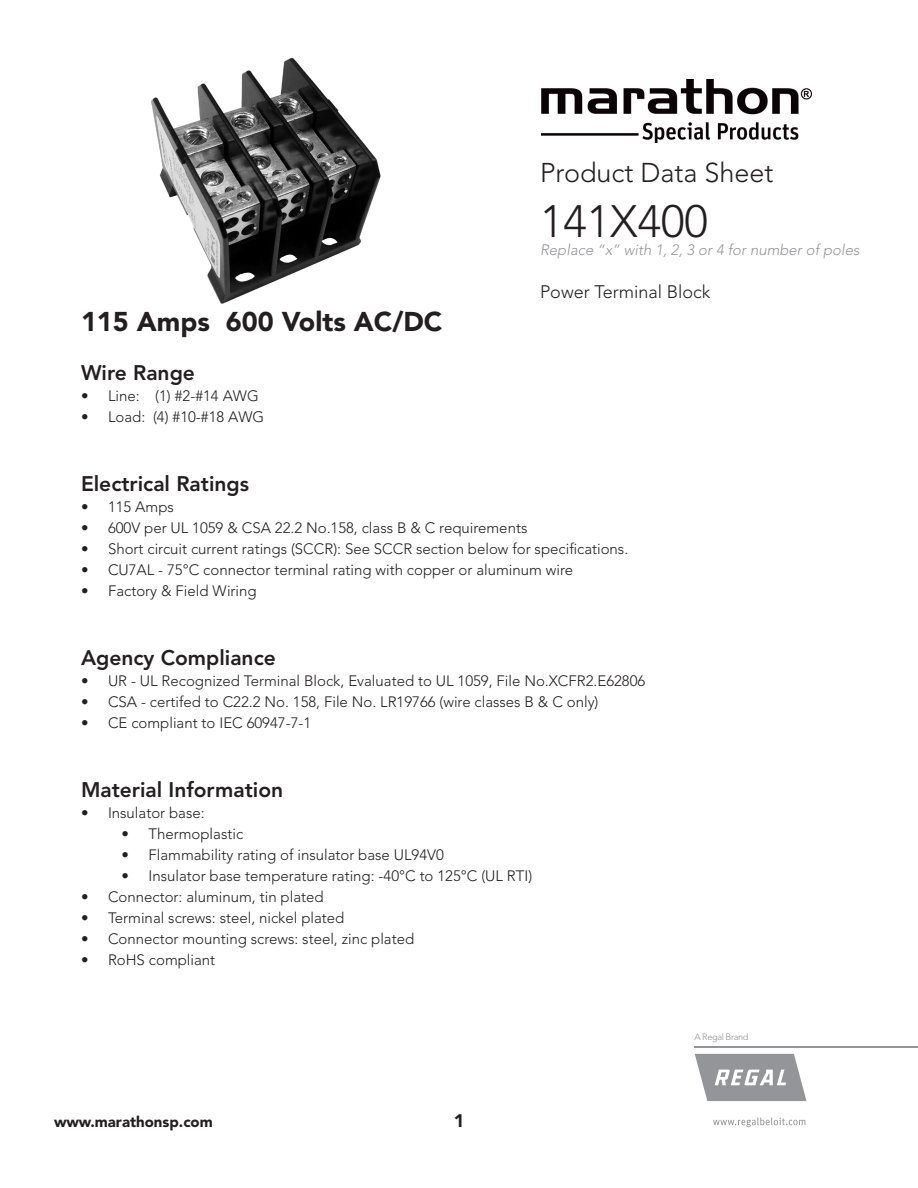
<style>
.page{position:relative;width:918px;height:1188px;background:#fff}
.page>*{position:absolute;margin:0;border:0;box-sizing:border-box;transform-origin:0 0}
.t1{font:300 45px "Avenir LT Std";color:#231f20}
.t2{font:900 27px "Avenir LT Std";color:#231f20}
.t3{font:300 27px "Avenir LT Std";color:#231f20}
.t4{font:800 21px "Avenir LT Std";color:#231f20}
.t5{font:300 18px "Avenir LT Std";color:#231f20}
.t6{font:900 18px "Avenir LT Std";color:#231f20}
.t7{font:300 15px "Avenir LT Std";color:#231f20}
.t8{font:italic 300 15px "Avenir LT Std";color:#949599}
.t9{font:900 15px "Avenir LT Std";color:#231f20}
.t10{font:300 9.15px "Avenir LT Std";letter-spacing:-.04em;color:#939598}
</style>
<div class="page">
<hr style="left:695px;top:1046px;width:223px;height:1px;background:#939598">
<svg style="left:695px;top:1054px;width:111px;height:47px"></svg>
<svg style="left:713px;top:1118px;width:92px;height:9px"></svg>
<img style="left:541px;top:79px;width:271px;height:64px">
<img style="left:151px;top:58px;width:230px;height:246px">
<h2 class="t3" style="left:540px;top:157px;width:235px">Product Data Sheet</h2>
<p class="t2" style="left:81px;top:305px;width:363px">115 Amps 600 Volts AC/DC</p>
<p class="t4" style="left:81px;top:361px;width:115px">Wire Range</p>
<p class="t7" style="left:81px;top:387px;width:179px">• Line: (1) #2-#14 AWG</p>
<p class="t7" style="left:81px;top:408px;width:185px">• Load: (4) #10-#18 AWG</p>
<p class="t1" style="left:540px;top:195px;width:169px">141X400</p>
<p class="t8" style="left:540px;top:241px;width:321px">Replace “x” with 1, 2, 3 or 4 for number of poles</p>
<p class="t5" style="left:540px;top:281px;width:172px">Power Terminal Block</p>
<p class="t4" style="left:81px;top:472px;width:170px">Electrical Ratings</p>
<p class="t7" style="left:81px;top:498px;width:94px">• 115 Amps</p>
<p class="t7" style="left:81px;top:519px;width:448px">• 600V per UL 1059 &amp; CSA 22.2 No.158, class B &amp; C requirements</p>
<p class="t7" style="left:81px;top:540px;width:549px">• Short circuit current ratings (SCCR): See SCCR section below for specifications.</p>
<p class="t7" style="left:81px;top:561px;width:494px">• CU7AL - 75°C connector terminal rating with copper or aluminum wire</p>
<p class="t7" style="left:81px;top:582px;width:177px">• Factory &amp; Field Wiring</p>
<p class="t4" style="left:81px;top:646px;width:196px">Agency Compliance</p>
<p class="t7" style="left:81px;top:672px;width:566px">• UR - UL Recognized Terminal Block, Evaluated to UL 1059, File No.XCFR2.E62806</p>
<p class="t7" style="left:81px;top:693px;width:519px">• CSA - certifed to C22.2 No. 158, File No. LR19766 (wire classes B &amp; C only)</p>
<p class="t7" style="left:81px;top:714px;width:232px">• CE compliant to IEC 60947-7-1</p>
<p class="t4" style="left:81px;top:778px;width:204px">Material Information</p>
<p class="t7" style="left:81px;top:804px;width:125px">• Insulator base:</p>
<p class="t7" style="left:122px;top:825px;width:123px">• Thermoplastic</p>
<p class="t7" style="left:122px;top:846px;width:324px">• Flammability rating of insulator base UL94V0</p>
<p class="t7" style="left:122px;top:867px;width:412px">• Insulator base temperature rating: -40°C to 125°C (UL RTI)</p>
<p class="t7" style="left:81px;top:888px;width:244px">• Connector: aluminum, tin plated</p>
<p class="t7" style="left:81px;top:909px;width:265px">• Terminal screws: steel, nickel plated</p>
<p class="t7" style="left:81px;top:930px;width:335px">• Connector mounting screws: steel, zinc plated</p>
<p class="t7" style="left:81px;top:951px;width:136px">• RoHS compliant</p>
<p class="t9" style="left:54px;top:1113px;width:160px">www.marathonsp.com</p>
<p class="t6" style="left:454px;top:1110px;width:12px">1</p>
<p class="t10" style="left:694px;top:1031px;width:56px">A Regal Brand</p>
</div>
